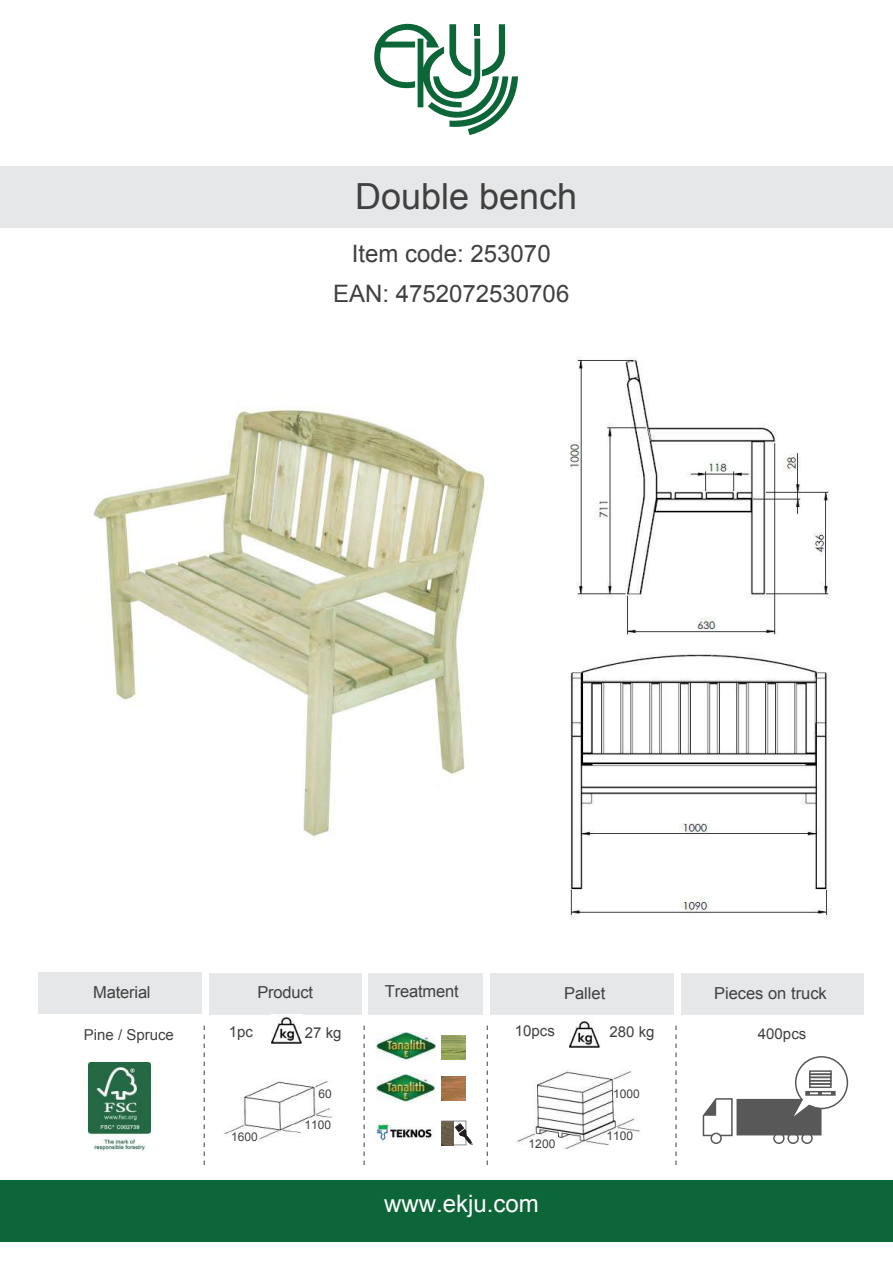
<style>
.page{position:relative;width:893px;height:1263px;background:#fff}
.page>*{position:absolute;margin:0;border:0;box-sizing:border-box;transform-origin:0 0}
.t1{font:36px "Arial";color:#404040}
.t2{font:24px/40.8px "Arial";color:#404040;text-align:center}
.t3{font:24px "Arial";color:#fff}
.t4{font:16.5px "Arial";letter-spacing:-.01em;color:#404040}
.t5{font:15px "Arial";color:#404040}
.t6{font:12px "Arial";color:#404040}
</style>
<div class="page">
<div style="left:0;top:166px;width:893px;height:61px;background:#e6e7e9"></div>
<svg style="left:374px;top:23px;width:144px;height:112px"></svg>
<div style="left:0;top:1180px;width:893px;height:62px;background:#0c6638"></div>
<div style="left:368px;top:972px;width:115px;height:42px;background:#e6e7e9"></div>
<div style="left:490px;top:972px;width:184px;height:42px;background:#e6e7e9"></div>
<div style="left:681px;top:972px;width:183px;height:42px;background:#e6e7e9"></div>
<svg style="left:204px;top:1025px;width:1px;height:140px"></svg>
<svg style="left:364px;top:1025px;width:1px;height:140px"></svg>
<svg style="left:487px;top:1025px;width:1px;height:140px"></svg>
<svg style="left:676px;top:1025px;width:1px;height:140px"></svg>
<div style="left:38px;top:972px;width:164px;height:42px;background:#e6e7e9"></div>
<div style="left:209px;top:972px;width:152px;height:42px;background:#e6e7e9"></div>
<div style="left:773px;top:1132px;width:12px;height:12px;border:2px solid #585858;border-radius:50%"></div>
<div style="left:710px;top:1132px;width:12px;height:12px;border:2px solid #585858;border-radius:50%"></div>
<div style="left:787px;top:1132px;width:12px;height:12px;border:2px solid #585858;border-radius:50%"></div>
<div style="left:801px;top:1132px;width:12px;height:12px;border:2px solid #585858;border-radius:50%"></div>
<svg style="left:702px;top:1056px;width:147px;height:81px"></svg>
<svg style="left:442px;top:1035px;width:24px;height:1px"></svg>
<img style="left:442px;top:1036px;width:24px;height:24px">
<img style="left:442px;top:1076px;width:24px;height:24px">
<div style="left:442px;top:1121px;width:24px;height:24px;border:1px solid #888c90"></div>
<img style="left:442px;top:1121px;width:12px;height:24px">
<svg style="left:455px;top:1123px;width:17px;height:22px"></svg>
<img style="left:272px;top:1016px;width:31px;height:28px">
<img style="left:89px;top:1063px;width:61px;height:88px">
<img style="left:377px;top:1033px;width:58px;height:28px">
<img style="left:569px;top:1020px;width:31px;height:28px">
<img style="left:516px;top:1070px;width:124px;height:80px">
<img style="left:224px;top:1079px;width:109px;height:63px">
<img style="left:376px;top:1074px;width:59px;height:28px">
<img style="left:371px;top:1122px;width:63px;height:19px">
<img style="left:570px;top:357px;width:261px;height:563px">
<img style="left:93px;top:407px;width:392px;height:431px">
<h1 class="t1" style="left:355px;top:171px;width:224px">Double bench</h1>
<h2 class="t2" style="left:333px;top:233px;width:238px">Item code: 253070<br>EAN: 4752072530706</h2>
<p class="t4" style="left:93px;top:980px;width:59px">Material</p>
<p class="t5" style="left:84px;top:1024px;width:92px">Pine / Spruce</p>
<p class="t4" style="left:257px;top:981px;width:57px">Product</p>
<p class="t5" style="left:229px;top:1022px;width:26px">1pc</p>
<p class="t5" style="left:305px;top:1022px;width:38px">27 kg</p>
<p class="t4" style="left:385px;top:980px;width:75px">Treatment</p>
<p class="t4" style="left:564px;top:981px;width:43px">Pallet</p>
<p class="t4" style="left:714px;top:982px;width:114px">Pieces on truck</p>
<p class="t5" style="left:515px;top:1020px;width:42px">10pcs</p>
<p class="t5" style="left:609px;top:1021px;width:47px">280 kg</p>
<p class="t5" style="left:758px;top:1024px;width:50px">400pcs</p>
<p class="t6" style="left:231px;top:1129px;width:28px">1600</p>
<p class="t6" style="left:319px;top:1086px;width:15px">60</p>
<p class="t6" style="left:613px;top:1086px;width:28px">1000</p>
<p class="t6" style="left:304px;top:1116px;width:28px">1100</p>
<p class="t6" style="left:529px;top:1135px;width:28px">1200</p>
<h2 class="t3" style="left:384px;top:1186px;width:156px">www.ekju.com</h2>
<p class="t6" style="left:606px;top:1127px;width:28px">1100</p>
</div>
